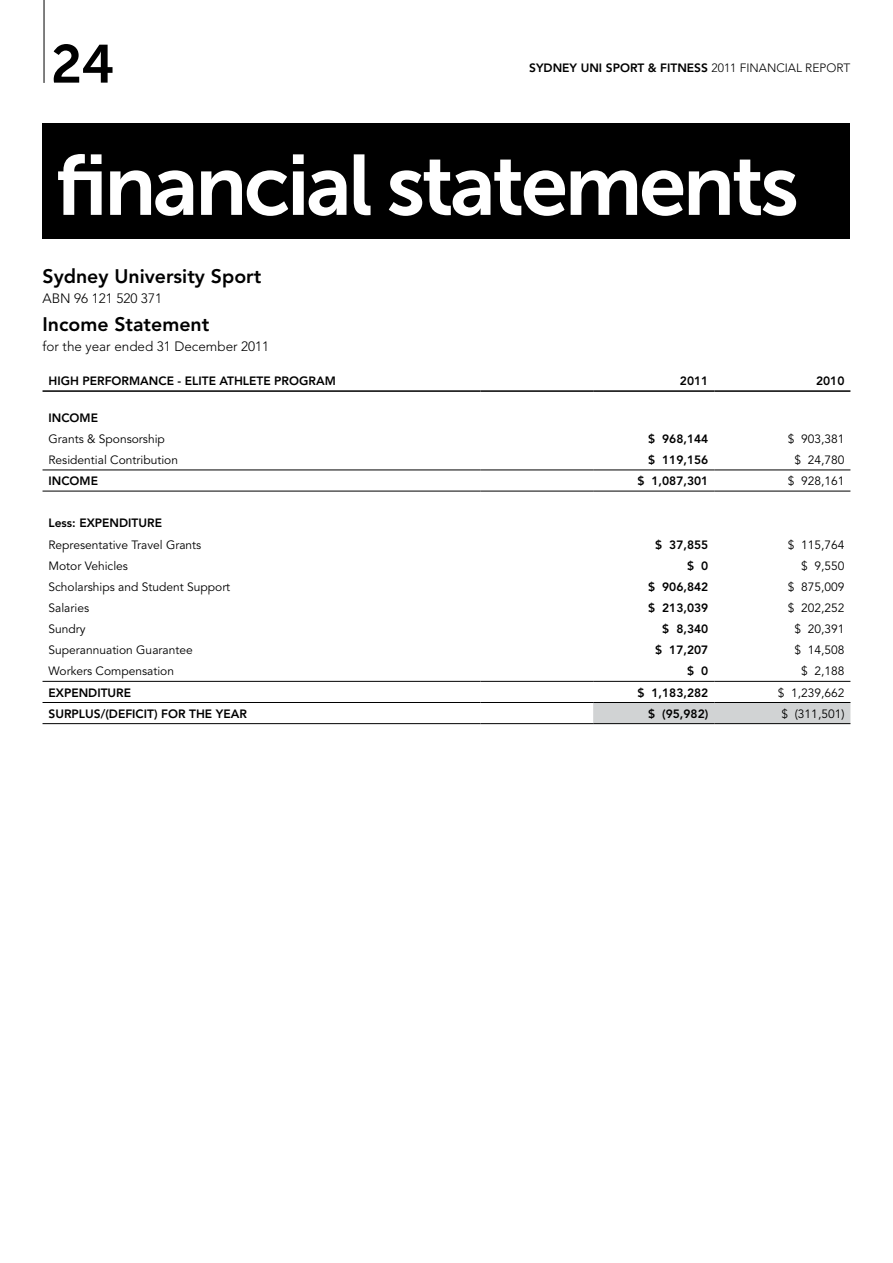
<style>
.page{position:relative;width:893px;height:1263px;background:#fff}
.page>*{position:absolute;margin:0;border:0;box-sizing:border-box;transform-origin:0 0}
.t1{font:85.2px "Museo Sans 700";letter-spacing:-.04em;color:#fff}
.t2{font:53.4px "Museo Sans 700";color:#000}
.t3{font:800 19.5px "Avenir";color:#000}
.t4{font:300 13.5px "Avenir";color:#000}
.t5{font:12px "Avenir";color:#000}
.t6{font:800 12px "Avenir";color:#000}
.s1{font-weight:300}
</style>
<div class="page">
<div style="left:43px;top:123px;width:807px;height:116px;background:#000"></div>
<hr style="left:44px;top:0;width:1px;height:83px;background:#000">
<div style="left:593px;top:703px;width:257px;height:20px;background:#d1d3d4"></div>
<hr style="left:43px;top:390px;width:437px;height:2px;background:#000">
<hr style="left:480px;top:390px;width:113px;height:2px;background:#000">
<hr style="left:593px;top:390px;width:121px;height:2px;background:#000">
<hr style="left:714px;top:390px;width:136px;height:2px;background:#000">
<hr style="left:43px;top:469px;width:437px;height:1px;background:#000">
<hr style="left:480px;top:469px;width:113px;height:1px;background:#000">
<hr style="left:593px;top:469px;width:121px;height:1px;background:#000">
<hr style="left:714px;top:469px;width:136px;height:1px;background:#000">
<hr style="left:43px;top:681px;width:437px;height:1px;background:#000">
<hr style="left:480px;top:681px;width:113px;height:1px;background:#000">
<hr style="left:593px;top:681px;width:121px;height:1px;background:#000">
<hr style="left:714px;top:681px;width:136px;height:1px;background:#000">
<hr style="left:43px;top:702px;width:437px;height:1px;background:#000">
<hr style="left:480px;top:702px;width:113px;height:1px;background:#000">
<hr style="left:593px;top:702px;width:121px;height:1px;background:#000">
<hr style="left:714px;top:702px;width:136px;height:1px;background:#000">
<hr style="left:43px;top:723px;width:437px;height:1px;background:#000">
<hr style="left:480px;top:723px;width:113px;height:1px;background:#000">
<hr style="left:593px;top:723px;width:121px;height:1px;background:#000">
<hr style="left:714px;top:723px;width:136px;height:1px;background:#000">
<hr style="left:43px;top:491px;width:437px;height:1px;background:#000">
<hr style="left:480px;top:491px;width:113px;height:1px;background:#000">
<hr style="left:593px;top:491px;width:121px;height:1px;background:#000">
<hr style="left:714px;top:491px;width:136px;height:1px;background:#000">
<h2 class="t2" style="left:51px;top:34px;width:65px">24</h2>
<p class="t6" style="left:529px;top:61px;width:323px">SYDNEY UNI SPORT &amp; FITNESS <span class="s1">2011 FINANCIAL REPORT</span></p>
<h1 class="t1" style="left:55px;top:138px;width:745px">financial statements</h1>
<h3 class="t3" style="left:43px;top:264px;width:220px">Sydney University Sport</h3>
<p class="t4" style="left:43px;top:291px;width:121px">ABN 96 121 520 371</p>
<h3 class="t3" style="left:43px;top:312px;width:168px">Income Statement</h3>
<p class="t4" style="left:43px;top:339px;width:228px">for the year ended 31 December 2011</p>
<p class="t6" style="left:49px;top:374px;width:51px">High Performan</p>
<p class="t6" style="left:159px;top:374px;width:47px">ce - Elite</p>
<p class="t6" style="left:220px;top:374px;width:38px">Athlete</p>
<p class="t6" style="left:274px;top:374px;width:44px">Program</p>
<p class="t6" style="left:680px;top:374px;width:30px">2011</p>
<p class="t6" style="left:816px;top:374px;width:30px">2010</p>
<p class="t6" style="left:49px;top:410px;width:51px">INCOME</p>
<p class="t5" style="left:49px;top:432px;width:118px">Grants &amp; Sponsorship</p>
<p class="t6" style="left:648px;top:431px;width:62px">$ 968,144</p>
<p class="t5" style="left:788px;top:432px;width:58px">$ 903,381</p>
<p class="t5" style="left:49px;top:453px;width:131px">Residential Contribution</p>
<p class="t6" style="left:648px;top:453px;width:62px">$ 119,156</p>
<p class="t5" style="left:794px;top:453px;width:52px">$ 24,780</p>
<p class="t6" style="left:49px;top:474px;width:51px">INCOME</p>
<p class="t6" style="left:637px;top:474px;width:73px">$ 1,087,301</p>
<p class="t5" style="left:788px;top:474px;width:58px">$ 928,161</p>
<p class="t6" style="left:49px;top:516px;width:115px">Less: EXPENDITURE</p>
<p class="t5" style="left:49px;top:537px;width:154px">Representative Travel Grants</p>
<p class="t6" style="left:655px;top:537px;width:55px">$ 37,855</p>
<p class="t5" style="left:788px;top:537px;width:58px">$ 115,764</p>
<p class="t5" style="left:49px;top:559px;width:81px">Motor Vehicles</p>
<p class="t6" style="left:687px;top:558px;width:23px">$ 0</p>
<p class="t5" style="left:801px;top:559px;width:45px">$ 9,550</p>
<p class="t5" style="left:49px;top:580px;width:183px">Scholarships and Student Support</p>
<p class="t6" style="left:648px;top:579px;width:62px">$ 906,842</p>
<p class="t5" style="left:788px;top:580px;width:58px">$ 875,009</p>
<p class="t5" style="left:49px;top:601px;width:42px">Salaries</p>
<p class="t6" style="left:648px;top:601px;width:62px">$ 213,039</p>
<p class="t5" style="left:788px;top:601px;width:58px">$ 202,252</p>
<p class="t5" style="left:49px;top:622px;width:39px">Sundry</p>
<p class="t6" style="left:662px;top:622px;width:48px">$ 8,340</p>
<p class="t5" style="left:794px;top:622px;width:52px">$ 20,391</p>
<p class="t5" style="left:49px;top:643px;width:146px">Superannuation Guarantee</p>
<p class="t6" style="left:655px;top:643px;width:55px">$ 17,207</p>
<p class="t5" style="left:794px;top:643px;width:52px">$ 14,508</p>
<p class="t5" style="left:49px;top:664px;width:127px">Workers Compensation</p>
<p class="t6" style="left:687px;top:664px;width:23px">$ 0</p>
<p class="t5" style="left:801px;top:664px;width:45px">$ 2,188</p>
<p class="t6" style="left:49px;top:685px;width:84px">EXPENDITURE</p>
<p class="t6" style="left:637px;top:685px;width:73px">$ 1,183,282</p>
<p class="t5" style="left:778px;top:685px;width:68px">$ 1,239,662</p>
<p class="t6" style="left:49px;top:706px;width:200px">SURPLUS/(DEFICIT) FOR TH E YEAR</p>
<p class="t6" style="left:648px;top:706px;width:62px">$ (95,982)</p>
<p class="t5" style="left:781px;top:707px;width:64px">$ (311,501)</p>
</div>
